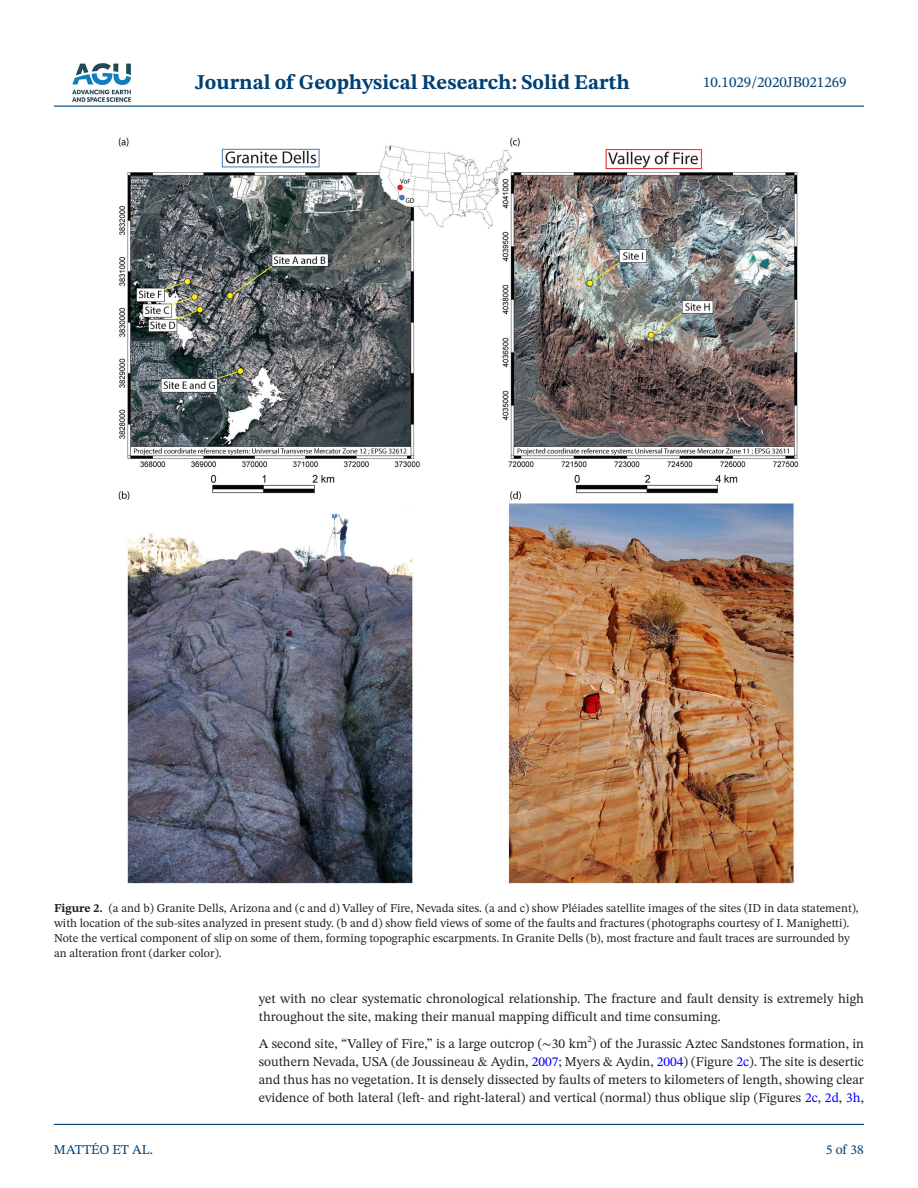
<style>
.page{position:relative;width:918px;height:1188px;background:#fff}
.page>*{position:absolute;margin:0;border:0;box-sizing:border-box;transform-origin:0 0}
.t1{font:700 21px "STIX Two Text";color:#004073}
.t2{font:15px "STIX Two Text";color:#004073}
.t3{font:13.5px/18px "STIX Two Text";color:#231f20}
.t4{font:13.5px "STIX Two Text";color:#004073}
.t5{font:12px/15px "STIX Two Text";color:#231f20}
.s1{font-weight:700}
.s2{font-family:"STIX Two Math"}
.s3{color:#00f}
</style>
<div class="page">
<hr style="left:54px;top:106px;width:810px;height:1px;background:#004073">
<hr style="left:54px;top:1124px;width:810px;height:1px;background:#004073">
<img style="left:72px;top:63px;width:59px;height:39px">
<img style="left:118px;top:137px;width:680px;height:746px">
<h1 class="t1" style="left:195px;top:67px;width:436px">Journal of Geophysical Research: Solid Earth</h1>
<p class="t2" style="left:703px;top:72px;width:145px">10.1029/2020JB021269</p>
<p class="t5" style="left:54px;top:900px;width:806px"><span class="s1">Figure 2.</span> (a and b) Granite Dells, Arizona and (c and d) Valley of Fire, Nevada sites. (a and c) show Pléiades satellite images of the sites (ID in data statement), with location of the sub-sites analyzed in present study. (b and d) show field views of some of the faults and fractures (photographs courtesy of I. Manighetti).<br>Note the vertical component of slip on some of them, forming topographic escarpments. In Granite Dells (b), most fracture and fault traces are surrounded by an alteration front (darker color).</p>
<p class="t4" style="left:54px;top:1140px;width:101px">MATTÉO ET AL.</p>
<p class="t3" style="left:259px;top:990px;width:607px">yet with no clear systematic chronological relationship. The fracture and fault density is extremely high throughout the site, making their manual mapping difficult and time consuming.</p>
<p class="t3" style="left:259px;top:1035px;width:607px;text-align:justify">A second site, “Valley of Fire,” is a large outcrop (<span class="s2">∼</span>30 km<sup>2</sup>) of the Jurassic Aztec Sandstones formation, in southern Nevada, USA (de Joussineau &amp; Aydin, <span class="s3">2007</span>; Myers &amp; Aydin, <span class="s3">2004</span>) (Figure <span class="s3">2c</span>). The site is desertic and thus has no vegetation. It is densely dissected by faults of meters to kilometers of length, showing clear evidence of both lateral (left- and right-lateral) and vertical (normal) thus oblique slip (Figures <span class="s3">2c</span>, <span class="s3">2d</span>, <span class="s3">3h</span>,</p>
<p class="t4" style="left:826px;top:1140px;width:40px">5 of 38</p>
</div>
